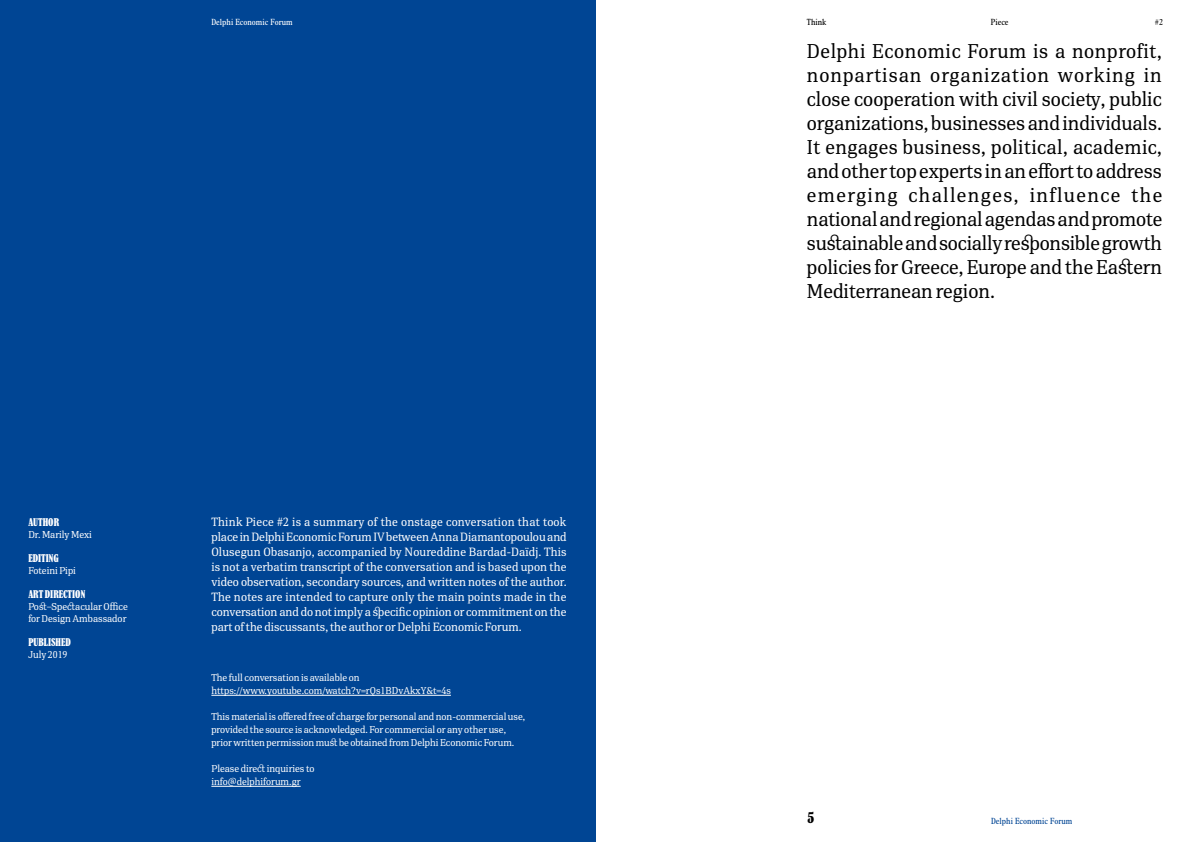
<style>
.page{position:relative;width:1191px;height:842px;background:#fff}
.page>*{position:absolute;margin:0;border:0;box-sizing:border-box;transform-origin:0 0}
.t1{font:20px/24px "PFDIN Serif";color:#000;text-align:justify}
.t2{font:14px "PF Chapeau";color:#000}
.t3{font:12px/15px "PFDIN Serif";color:#fff;text-align:justify}
.t4{font:10px/13px "PFDIN Serif";color:#fff}
.t5{font:10px "PF Chapeau";color:#fff}
.t6{font:300 9px "Plantin Headline MT Trk Grk";color:#004594}
.t7{font:300 9px "Plantin Headline MT Trk Grk";color:#fff}
.t8{font:300 9px "Plantin Headline MT Trk Grk";color:#000}
</style>
<div class="page">
<div style="left:0;top:0;width:595px;height:842px;background:#004594"></div>
<hr style="left:211px;top:695px;width:240px;height:1px;background:#fff">
<hr style="left:211px;top:786px;width:90px;height:1px;background:#fff">
<p class="t7" style="left:211px;top:17px;width:83px">Delphi Economic Forum</p>
<p class="t5" style="left:28px;top:516px;width:32px">AUTHOR</p>
<p class="t4" style="left:28px;top:528px;width:65px">Dr. Marily Mexi</p>
<p class="t5" style="left:28px;top:552px;width:32px">EDITING</p>
<p class="t4" style="left:28px;top:564px;width:49px">Foteini Pipi</p>
<p class="t5" style="left:28px;top:588px;width:58px">ART DIRECTION</p>
<p class="t4" style="left:28px;top:600px;width:101px;line-height:12px">Post−Spectacular Office for Design Ambassador</p>
<p class="t5" style="left:28px;top:636px;width:44px">PUBLISHED</p>
<p class="t4" style="left:28px;top:648px;width:41px">July 2019</p>
<p class="t3" style="left:211px;top:515px;width:357px">Think Piece #2 is a summary of the onstage conversation that took place in Delphi Economic Forum IV between Anna Diamantopoulou and Olusegun Obasanjo, accompanied by Noureddine Bardad-Daïdj. This is not a verbatim transcript of the conversation and is based upon the video observation, secondary sources, and written notes of the author.<br>The notes are intended to capture only the main points made in the conversation and do not imply a specific opinion or commitment on the part of the discussants, the author or Delphi Economic Forum.</p>
<p class="t4" style="left:211px;top:671px;width:241px">The full conversation is available on https://www.youtube.com/watch?v=rQs1BDvAkxY&amp;t=4s</p>
<p class="t4" style="left:211px;top:710px;width:315px">This material is offered free of charge for personal and non-commercial use, provided the source is acknowledged. For commercial or any other use, prior written permission must be obtained from Delphi Economic Forum.</p>
<p class="t4" style="left:211px;top:762px;width:104px">Please direct inquiries to info@delphiforum.gr</p>
<p class="t8" style="left:807px;top:17px;width:21px">Think</p>
<p class="t8" style="left:990px;top:17px;width:19px">Piece</p>
<p class="t8" style="left:1154px;top:17px;width:10px">#2</p>
<p class="t1" style="left:807px;top:38px;width:357px">Delphi Economic Forum is a nonprofit, nonpartisan organization working in close cooperation with civil society, public organizations, businesses and individuals.<br>It engages business, political, academic, and other top experts in an effort to address emerging challenges, influence the national and regional agendas and promote sustainable and socially responsible growth policies for Greece, Europe and the Eastern Mediterranean region.</p>
<p class="t2" style="left:807px;top:810px;width:8px">5</p>
<p class="t6" style="left:991px;top:816px;width:83px">Delphi Economic Forum</p>
</div>
